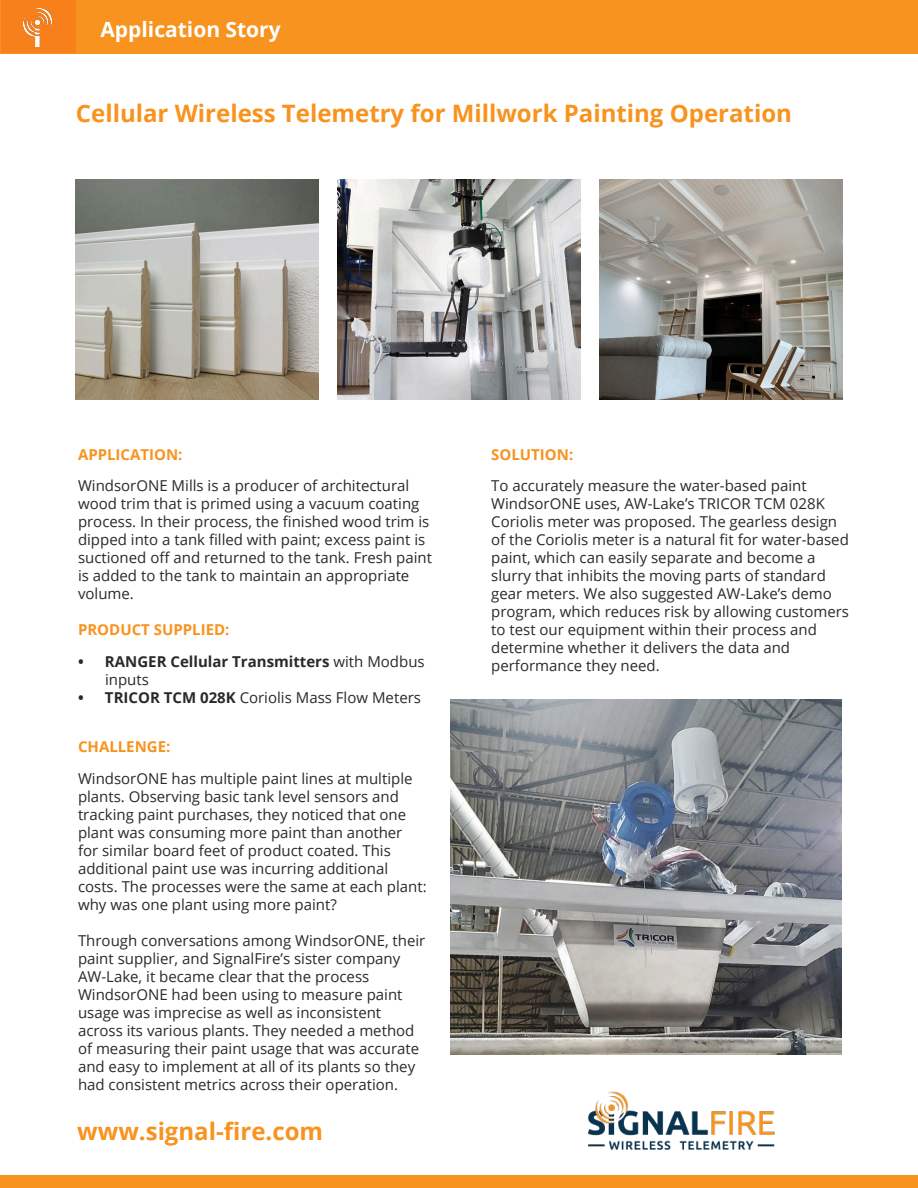
<style>
.page{position:relative;width:918px;height:1188px;background:#fff}
.page>*{position:absolute;margin:0;border:0;box-sizing:border-box;transform-origin:0 0}
.t1{font:700 24px "Open Sans";color:#f7931e}
.t2{font:700 21px "Open Sans";color:#fff}
.t3{font:15px/18px "Open Sans";color:#2b292a}
.t4{font:700 15px "Open Sans";color:#f7931e}
.t5{font:700 15px/18px "Open Sans";color:#2b292a}
.s1{font-weight:400}
.s2{font-weight:700}
</style>
<div class="page">
<img style="left:600px;top:179px;width:242px;height:220px">
<div style="left:0;top:0;width:918px;height:54px;background:#f7931e"></div>
<img style="left:587px;top:1091px;width:188px;height:59px">
<div style="left:2px;top:0;width:74px;height:52px;background:#f7801a"></div>
<img style="left:24px;top:9px;width:28px;height:38px">
<div style="left:0;top:1175px;width:918px;height:13px;background:#f7931e"></div>
<img style="left:76px;top:180px;width:242px;height:219px">
<img style="left:338px;top:179px;width:242px;height:220px">
<img style="left:450px;top:700px;width:391px;height:355px">
<h2 class="t2" style="left:100px;top:21px;width:182px">Application Story</h2>
<h1 class="t1" style="left:76px;top:104px;width:718px">Cellular Wireless Telemetry for Millwork Painting Operation</h1>
<p class="t4" style="left:78px;top:448px;width:106px">APPLICATION:</p>
<p class="t3" style="left:78px;top:478px;width:356px">WindsorONE Mills is a producer of architectural wood trim that is primed using a vacuum coating process. In their process, the 昀椀nished wood trim is dipped into a tank 昀椀lled with paint; excess paint is suctioned o昀昀 and returned to the tank. Fresh paint is added to the tank to maintain an appropriate volume.</p>
<p class="t4" style="left:78px;top:624px;width:153px">PRODUCT SUPPLIED:</p>
<p class="t5" style="left:105px;top:654px;width:321px;text-indent:-27px">• RANGER Cellular Transmitters <span class="s1">with Modbus inputs</span></p>
<p class="t3" style="left:78px;top:688px;width:345px"><span class="s2">• TRICOR TCM 028K</span> Coriolis Mass Flow Meters</p>
<p class="t4" style="left:78px;top:741px;width:94px">CHALLENGE:</p>
<p class="t3" style="left:78px;top:771px;width:350px">WindsorONE has multiple paint lines at multiple plants. Observing basic tank level sensors and tracking paint purchases, they noticed that one plant was consuming more paint than another<br>for similar board feet of product coated. This additional paint use was incurring additional costs. The processes were the same at each plant: why was one plant using more paint?</p>
<p class="t3" style="left:78px;top:933px;width:349px">Through conversations among WindsorONE, their paint supplier, and SignalFire’s sister company AW-Lake, it became clear that the process WindsorONE had been using to measure paint usage was imprecise as well as inconsistent across its various plants. They needed a method of measuring their paint usage that was accurate and easy to implement at all of its plants so they had consistent metrics across their operation.</p>
<h1 class="t1" style="left:77px;top:1114px;width:247px">www.signal-昀椀re.com</h1>
<p class="t4" style="left:491px;top:448px;width:84px">SOLUTION:</p>
<p class="t3" style="left:491px;top:478px;width:359px">To accurately measure the water-based paint WindsorONE uses, AW-Lake’s TRICOR TCM 028K Coriolis meter was proposed. The gearless design of the Coriolis meter is a natural 昀椀t for water-based paint, which can easily separate and become a slurry that inhibits the moving parts of standard gear meters. We also suggested AW-Lake’s demo program, which reduces risk by allowing customers to test our equipment within their process and determine whether it delivers the data and performance they need.</p>
</div>
